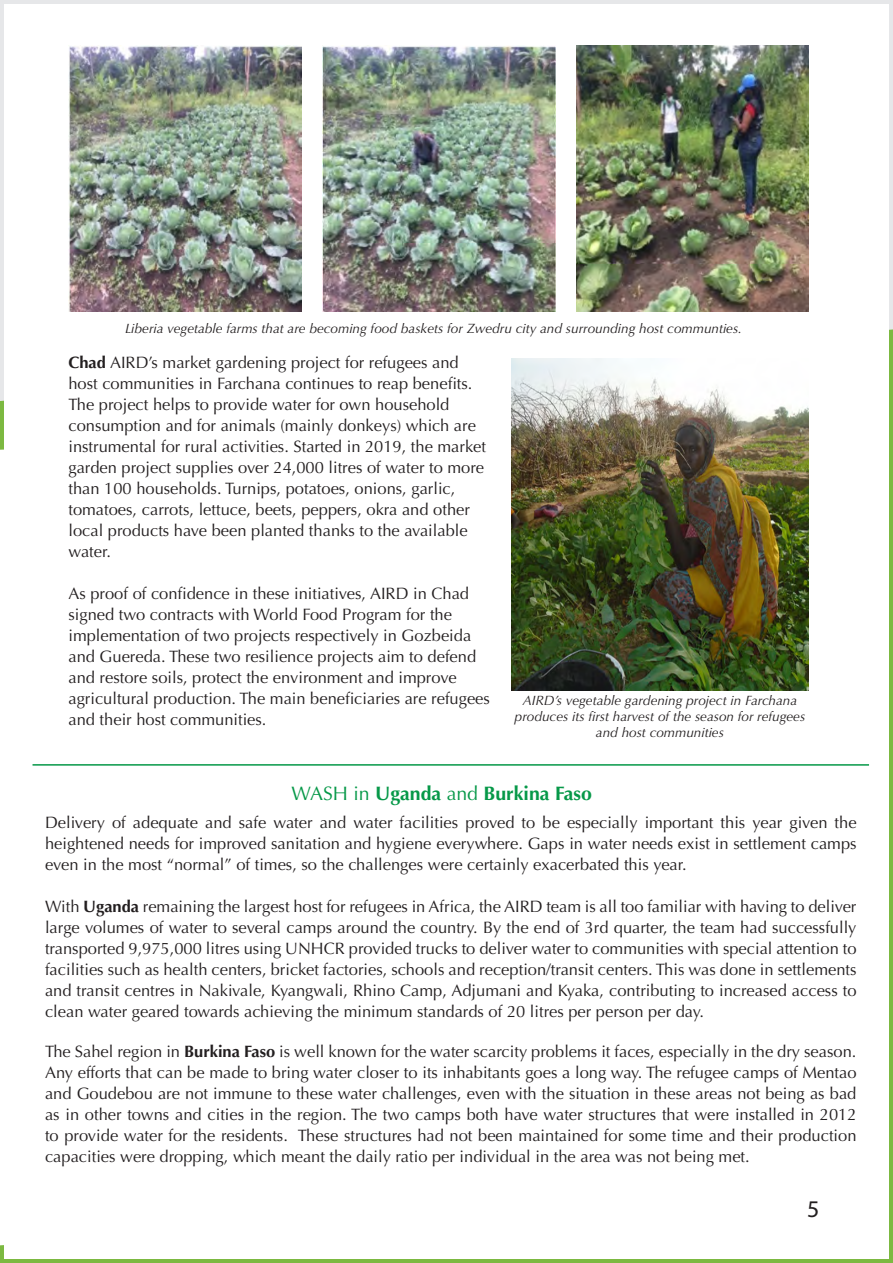
<style>
.page{position:relative;width:893px;height:1263px;background:#fff}
.page>*{position:absolute;margin:0;border:0;box-sizing:border-box;transform-origin:0 0}
.t1{font:24px "Myriad Pro";color:#231f20}
.t2{font:700 19.5px "Optima";color:#069848}
.t3{font:16.5px/21px "Optima";color:#231f20;text-align:justify}
.t4{font:italic 13.5px/16.2px "Optima";color:#231f20;text-align:center}
.s1{font-weight:700}
.s2{font-weight:400}
</style>
<div class="page">
<hr style="left:33px;top:764px;width:836px;height:2px;background:#069848">
<img style="left:68px;top:46px;width:233px;height:265px">
<img style="left:323px;top:46px;width:233px;height:265px">
<img style="left:576px;top:46px;width:233px;height:265px">
<img style="left:512px;top:359px;width:297px;height:332px">
<p class="t4" style="left:125px;top:320px;width:618px">Liberia vegetable farms that are becoming food baskets for Zwedru city and surrounding host communties.</p>
<p class="t3" style="left:68px;top:352px;width:419px;text-align:left"><span class="s1">Chad</span> AIRD’s market gardening project for refugees and host communities in Farchana continues to reap benefits.<br>The project helps to provide water for own household consumption and for animals (mainly donkeys) which are instrumental for rural activities. Started in 2019, the market garden project supplies over 24,000 litres of water to more than 100 households. Turnips, potatoes, onions, garlic, tomatoes, carrots, lettuce, beets, peppers, okra and other local products have been planted thanks to the available water.</p>
<p class="t3" style="left:68px;top:583px;width:423px;text-align:left">As proof of confidence in these initiatives, AIRD in Chad signed two contracts with World Food Program for the implementation of two projects respectively in Gozbeida and Guereda. These two resilience projects aim to defend and restore soils, protect the environment and improve agricultural production. The main beneficiaries are refugees and their host communities.</p>
<p class="t4" style="left:515px;top:692px;width:292px">AIRD’s vegetable gardening project in Farchana produces its first harvest of the season for refugees and host communities</p>
<p class="t2" style="left:291px;top:782px;width:302px"><span class="s2">WASH in</span> Uganda <span class="s2">and</span> Burkina Faso</p>
<p class="t3" style="left:45px;top:812px;width:813px">Delivery of adequate and safe water and water facilities proved to be especially important this year given the heightened needs for improved sanitation and hygiene everywhere. Gaps in water needs exist in settlement camps even in the most “normal” of times, so the challenges were certainly exacerbated this year.</p>
<p class="t3" style="left:45px;top:896px;width:813px">With <span class="s1">Uganda</span> remaining the largest host for refugees in Africa, the AIRD team is all too familiar with having to deliver large volumes of water to several camps around the country. By the end of 3rd quarter, the team had successfully transported 9,975,000 litres using UNHCR provided trucks to deliver water to communities with special attention to facilities such as health centers, bricket factories, schools and reception/transit centers. This was done in settlements and transit centres in Nakivale, Kyangwali, Rhino Camp, Adjumani and Kyaka, contributing to increased access to clean water geared towards achieving the minimum standards of 20 litres per person per day.</p>
<p class="t3" style="left:45px;top:1041px;width:813px">The Sahel region in <span class="s1">Burkina Faso</span> is well known for the water scarcity problems it faces, especially in the dry season.<br>Any efforts that can be made to bring water closer to its inhabitants goes a long way. The refugee camps of Mentao and Goudebou are not immune to these water challenges, even with the situation in these areas not being as bad as in other towns and cities in the region. The two camps both have water structures that were installed in 2012 to provide water for the residents. These structures had not been maintained for some time and their production capacities were dropping, which meant the daily ratio per individual in the area was not being met.</p>
<p class="t1" style="left:807px;top:1194px;width:14px">5</p>
</div>
